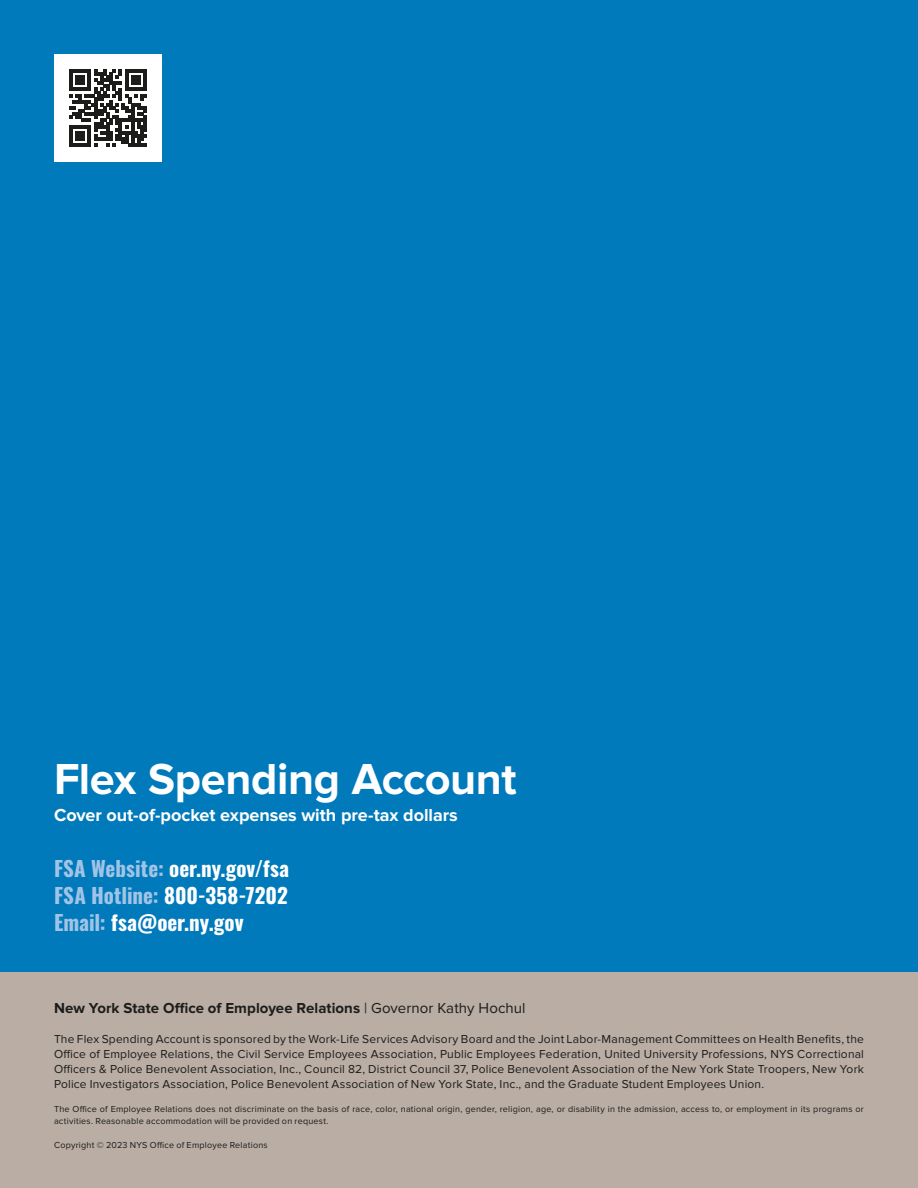
<style>
.page{position:relative;width:918px;height:1188px;background:#fff}
.page>*{position:absolute;margin:0;border:0;box-sizing:border-box;transform-origin:0 0}
.t1{font:700 45px "Proxima Nova";letter-spacing:-.01em;color:#fff}
.t2{font:700 21px "Oswald";letter-spacing:.005em;color:#fff}
.t3{font:700 18px "Proxima Nova";color:#fff}
.t4{font:700 15px "Proxima Nova";letter-spacing:.005em;color:#1c1c1a}
.t5{font:12px/15px "Proxima Nova";letter-spacing:.015em;color:#1c1c1a;text-align:justify}
.t6{font:9px/12px "Proxima Nova";letter-spacing:.025em;color:#1c1c1a}
.s1{color:#a1c4e6}
.s2{font-weight:400}
</style>
<div class="page">
<div style="left:0;top:972px;width:918px;height:216px;background:#b9ada4"></div>
<div style="left:0;top:0;width:918px;height:972px;background:#007abb"></div>
<div style="left:54px;top:54px;width:108px;height:108px;background:#fff"></div>
<svg style="left:69px;top:69px;width:78px;height:78px"></svg>
<p class="t1" style="left:54px;top:754px;width:464px">Flex Spending Account</p>
<p class="t3" style="left:54px;top:805px;width:405px">Cover out-of-pocket expenses with pre-tax dollars</p>
<p class="t2" style="left:54px;top:857px;width:237px"><span class="s1">FSA Website:</span> oer.ny.gov/fsa</p>
<p class="t2" style="left:54px;top:884px;width:236px"><span class="s1">FSA Hotline:</span> 800-358-7202</p>
<p class="t2" style="left:54px;top:911px;width:191px"><span class="s1">Email:</span> fsa@oer.ny.gov</p>
<p class="t4" style="left:54px;top:999px;width:473px">New York State Office of Employee Relations <span class="s2">| Governor Kathy Hochul</span></p>
<p class="t5" style="left:54px;top:1031px;width:812px">The Flex Spending Account is sponsored by the Work-Life Services Advisory Board and the Joint Labor-Management Committees on Health Benefits, the Office of Employee Relations, the Civil Service Employees Association, Public Employees Federation, United University Professions, NYS Correctional Officers &amp; Police Benevolent Association, Inc., Council 82, District Council 37, Police Benevolent Association of the New York State Troopers, New York Police Investigators Association, Police Benevolent Association of New York State, Inc., and the Graduate Student Employees Union.</p>
<p class="t6" style="left:54px;top:1103px;width:811px">The Office of Employee Relations does not discriminate on the basis of race, color, national origin, gender, religion, age, or disability in the admission, access to, or employment in its programs or activities. Reasonable accommodation will be provided on request.</p>
<p class="t6" style="left:54px;top:1139px;width:215px">Copyright © 2023 NYS Office of Employee Relations</p>
</div>
